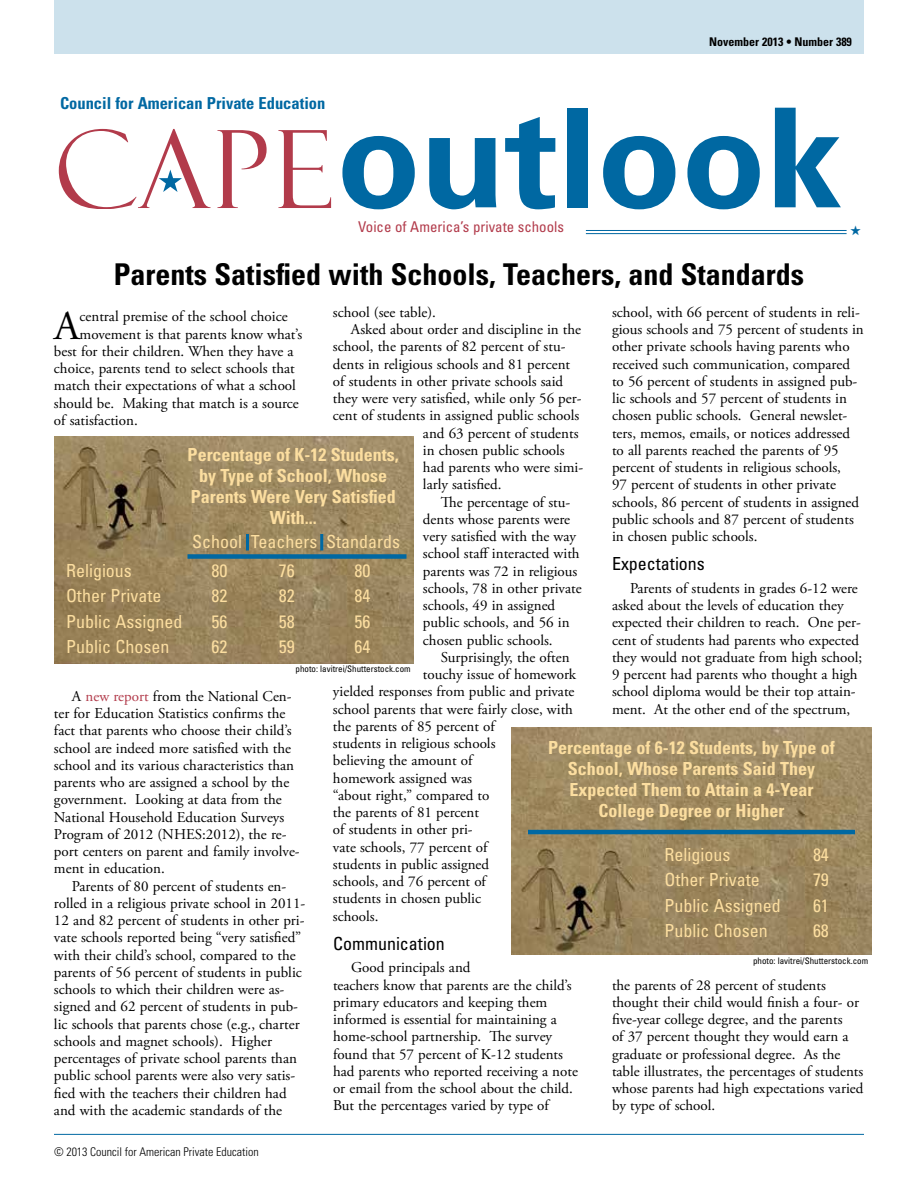
<style>
.page{position:relative;width:918px;height:1188px;background:#fff}
.page>*{position:absolute;margin:0;border:0;box-sizing:border-box;transform-origin:0 0}
.t1{font:700 138px "Univers";color:#0068a2}
.t2{font:40.95px "Adobe Garamond Pro";color:#000}
.t3{font:700 condensed 30px "Univers";color:#000}
.t4{font:700 condensed 18px/21px "Univers";color:#fcdea0;text-align:center}
.t5{font:condensed 18px/25.5px "Univers";color:#fcdea0}
.t6{font:condensed 18px "Univers";color:#000}
.t7{font:700 condensed 16.5px "Univers";color:#0068a2}
.t8{font:15px/17.2px "Adobe Garamond Pro";color:#000}
.t9{font:condensed 14.85px "Univers";color:#b23b4b}
.t10{font:300 condensed 12px "Univers";color:#000}
.t11{font:700 condensed 12px "Univers";color:#000}
.t12{font:condensed 9px "Univers";color:#000}
.s1{color:#b23b4b}
</style>
<div class="page">
<div style="left:54px;top:0;width:810px;height:54px;background:#cce1ec"></div>
<hr style="left:586px;top:230px;width:261px;height:1px;background:#0068a2">
<hr style="left:586px;top:233px;width:261px;height:1px;background:#0068a2">
<hr style="left:54px;top:1134px;width:810px;height:1px;background:#0068a2">
<svg style="left:278px;top:130px;width:53px;height:78px"></svg>
<svg style="left:217px;top:130px;width:50px;height:78px"></svg>
<svg style="left:59px;top:129px;width:152px;height:80px"></svg>
<img style="left:54px;top:436px;width:360px;height:227px">
<div style="left:188px;top:554px;width:218px;height:5px;background:#0068a2"></div>
<hr style="left:246px;top:534px;width:3px;height:16px;background:#0068a2">
<hr style="left:320px;top:534px;width:3px;height:16px;background:#0068a2">
<img style="left:512px;top:728px;width:360px;height:226px">
<hr style="left:528px;top:830px;width:327px;height:4px;background:#0068a2">
<p class="t11" style="left:709px;top:34px;width:144px">November 2013 • Number 389</p>
<p class="t7" style="left:60px;top:93px;width:267px">Council for American Private Education</p>
<h1 class="t1" style="left:336px;top:75px;width:508px">outlook</h1>
<p class="t9" style="left:358px;top:218px;width:207px">Voice of America’s private schools</p>
<h3 class="t3" style="left:114px;top:256px;width:692px">Parents Satisfied with Schools, Teachers, and Standards</h3>
<p class="t8" style="left:612px;top:304px;width:253px">school, with 66 percent of students in reli&shy;gious schools and 75 percent of students in other private schools having parents who received such communication, compared to 56 percent of students in assigned pub&shy;lic schools and 57 percent of students in chosen public schools. General newslet&shy;ters, memos, emails, or notices addressed to all parents reached the parents of 95 percent of students in religious schools,<br>97 percent of students in other private schools, 86 percent of students in assigned public schools and 87 percent of students in chosen public schools.</p>
<p class="t6" style="left:612px;top:553px;width:94px">Expectations</p>
<p class="t8" style="left:612px;top:580px;width:252px;text-indent:18px">Parents of students in grades 6-12 were asked about the levels of education they expected their children to reach. One per&shy;cent of students had parents who expected they would not graduate from high school; 9 percent had parents who thought a high school diploma would be their top attain&shy;ment. At the other end of the spectrum,</p>
<p class="t8" style="left:333px;top:304px;width:104px">school (see table).</p>
<p class="t8" style="left:351px;top:321px;width:232px">Asked about order and discipline in the</p>
<p class="t8" style="left:333px;top:339px;width:234px">school, the parents of 82 percent of stu-</p>
<p class="t8" style="left:333px;top:356px;width:239px">dents in religious schools and 81 percent</p>
<p class="t8" style="left:333px;top:373px;width:232px">of students in other private schools said</p>
<p class="t8" style="left:333px;top:390px;width:250px">they were very satisfied, while only 56 per-</p>
<p class="t8" style="left:333px;top:408px;width:248px">cent of students in assigned public schools</p>
<p class="t8" style="left:423px;top:425px;width:157px">and 63 percent of students</p>
<p class="t8" style="left:423px;top:442px;width:143px">in chosen public schools</p>
<p class="t8" style="left:423px;top:459px;width:162px">had parents who were simi-</p>
<p class="t8" style="left:423px;top:477px;width:80px">larly satisfied.</p>
<p class="t8" style="left:441px;top:494px;width:131px">The percentage of stu-</p>
<p class="t8" style="left:423px;top:511px;width:149px">dents whose parents were</p>
<p class="t8" style="left:423px;top:528px;width:155px">very satisfied with the way</p>
<p class="t8" style="left:423px;top:546px;width:158px">school staff interacted with</p>
<p class="t8" style="left:423px;top:563px;width:156px">parents was 72 in religious</p>
<p class="t8" style="left:423px;top:580px;width:160px">schools, 78 in other private</p>
<p class="t8" style="left:423px;top:597px;width:134px">schools, 49 in assigned</p>
<p class="t8" style="left:423px;top:615px;width:148px">public schools, and 56 in</p>
<p class="t8" style="left:423px;top:632px;width:131px">chosen public schools.</p>
<p class="t8" style="left:441px;top:649px;width:130px">Surprisingly, the often</p>
<p class="t8" style="left:423px;top:666px;width:155px">touchy issue of homework</p>
<p class="t8" style="left:333px;top:684px;width:243px">yielded responses from public and private</p>
<p class="t8" style="left:333px;top:701px;width:242px">school parents that were fairly close, with</p>
<p class="t8" style="left:333px;top:718px;width:163px">the parents of 85 percent of</p>
<p class="t8" style="left:333px;top:735px;width:164px">students in religious schools</p>
<p class="t8" style="left:333px;top:753px;width:141px">believing the amount of</p>
<p class="t8" style="left:333px;top:770px;width:140px">homework assigned was</p>
<p class="t8" style="left:333px;top:787px;width:158px">“about right,” compared to</p>
<p class="t8" style="left:333px;top:804px;width:148px">the parents of 81 percent</p>
<p class="t8" style="left:333px;top:822px;width:141px">of students in other pri-</p>
<p class="t8" style="left:333px;top:839px;width:156px">vate schools, 77 percent of</p>
<p class="t8" style="left:333px;top:856px;width:158px">students in public assigned</p>
<p class="t8" style="left:333px;top:873px;width:155px">schools, and 76 percent of</p>
<p class="t8" style="left:333px;top:891px;width:150px">students in chosen public</p>
<p class="t8" style="left:333px;top:908px;width:47px">schools.</p>
<p class="t6" style="left:333px;top:932px;width:113px">Communication</p>
<p class="t8" style="left:333px;top:960px;width:247px;text-indent:18px">Good principals and<br>teachers know that parents are the child’s primary educators and keeping them informed is essential for maintaining a home-school partnership. The survey found that 57 percent of K-12 students had parents who reported receiving a note or email from the school about the child.<br>But the percentages varied by type of</p>
<h2 class="t2" style="left:54px;top:301px;width:27px">A</h2>
<p class="t8" style="left:80px;top:309px;width:210px">central premise of the school choice</p>
<p class="t8" style="left:80px;top:326px;width:224px">movement is that parents know what’s</p>
<p class="t8" style="left:54px;top:343px;width:241px">best for their children. When they have a</p>
<p class="t8" style="left:54px;top:360px;width:242px">choice, parents tend to select schools that</p>
<p class="t8" style="left:54px;top:378px;width:243px">match their expectations of what a school</p>
<p class="t8" style="left:54px;top:395px;width:246px">should be. Making that match is a source</p>
<p class="t8" style="left:54px;top:412px;width:85px">of satisfaction.</p>
<p class="t4" style="left:188px;top:444px;width:213px">Percentage of K-12 Students, by Type of School, Whose<br>Parents Were Very Satisfied<br>With...</p>
<p class="t5" style="left:212px;top:528px;width:190px;line-height:28.5px;text-indent:-19px">School Teachers Standards<br>80</p>
<p class="t5" style="left:66px;top:557px;width:118px">Religious<br>Other Private<br>Public Assigned<br>Public Chosen</p>
<p class="t5" style="left:279px;top:557px;width:17px">76</p>
<p class="t5" style="left:355px;top:557px;width:17px">80</p>
<p class="t5" style="left:212px;top:583px;width:17px">82</p>
<p class="t5" style="left:279px;top:583px;width:17px">82</p>
<p class="t5" style="left:355px;top:583px;width:17px">84</p>
<p class="t5" style="left:212px;top:608px;width:17px">56</p>
<p class="t5" style="left:279px;top:608px;width:17px">58</p>
<p class="t5" style="left:355px;top:608px;width:17px">56</p>
<p class="t5" style="left:212px;top:634px;width:17px">62</p>
<p class="t5" style="left:279px;top:634px;width:17px">59</p>
<p class="t5" style="left:355px;top:634px;width:17px">64</p>
<p class="t12" style="left:296px;top:663px;width:117px">photo: lavitrei/Shutterstock.com</p>
<p class="t8" style="left:54px;top:688px;width:247px;text-indent:18px">A <span class="s1">new report</span> from the National Cen&shy;ter for Education Statistics confirms the fact that parents who choose their child’s school are indeed more satisfied with the school and its various characteristics than parents who are assigned a school by the government. Looking at data from the National Household Education Surveys Program of 2012 (NHES:2012), the re&shy;port centers on parent and family involve&shy;ment in education.</p>
<p class="t8" style="left:54px;top:878px;width:253px;text-indent:18px">Parents of 80 percent of students en&shy;rolled in a religious private school in 2011- 12 and 82 percent of students in other pri&shy;vate schools reported being “very satisfied” with their child’s school, compared to the parents of 56 percent of students in public schools to which their children were as&shy;signed and 62 percent of students in pub&shy;lic schools that parents chose (e.g., charter schools and magnet schools). Higher percentages of private school parents than public school parents were also very satis&shy;fied with the teachers their children had and with the academic standards of the</p>
<p class="t4" style="left:548px;top:737px;width:288px">Percentage of 6-12 Students, by Type of<br>School, Whose Parents Said They<br>Expected Them to Attain a 4-Year<br>College Degree or Higher</p>
<p class="t5" style="left:664px;top:841px;width:118px">Religious<br>Other Private<br>Public Assigned<br>Public Chosen</p>
<p class="t5" style="left:813px;top:841px;width:17px;text-align:justify">84<br>79<br>61<br>68</p>
<p class="t12" style="left:753px;top:955px;width:117px">photo: lavitrei/Shutterstock.com</p>
<p class="t8" style="left:612px;top:977px;width:253px">the parents of 28 percent of students thought their child would finish a four- or five-year college degree, and the parents<br>of 37 percent thought they would earn a graduate or professional degree. As the table illustrates, the percentages of students whose parents had high expectations varied by type of school.</p>
<p class="t10" style="left:54px;top:1145px;width:206px">© 2013 Council for American Private Education</p>
</div>
